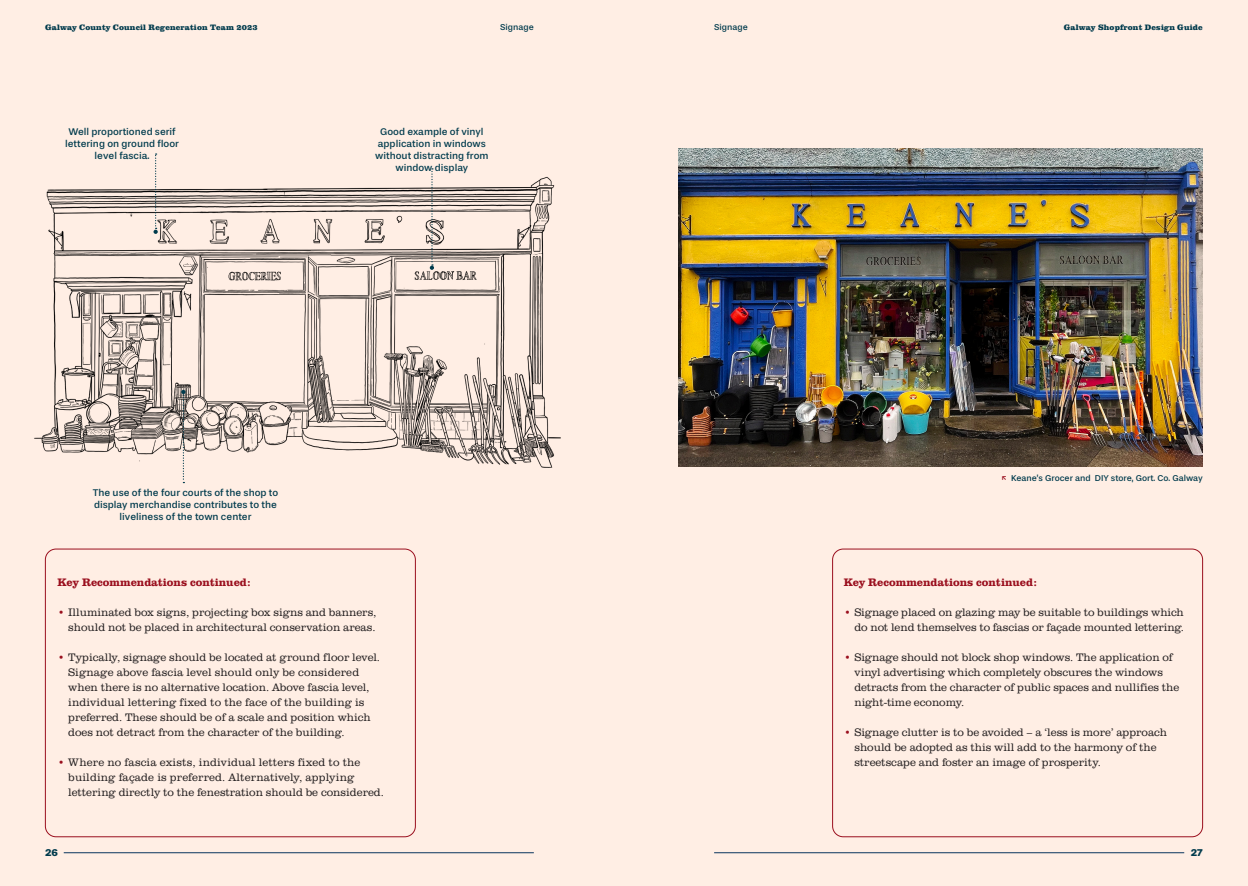
<style>
.page{position:relative;width:1248px;height:886px;background:#fff}
.page>*{position:absolute;margin:0;border:0;box-sizing:border-box;transform-origin:0 0}
.body_serif{font:300 11.25px/15px "Clarendon URW";color:#231f20}
.body_serif-2{font:700 11.25px "Clarendon URW";color:#9a0f1e}
.margin{font:10px/12px "Stevie Sans";color:#003b4d;text-align:center}
.t1{font:900 10px "Stevie Sans";color:#003b4d}
.margin-2{font:8.75px "Stevie Sans";color:#003b4d}
.t2{font:700 expanded 8.12px "Clarendon URW";letter-spacing:.02em;color:#003b4d}
.s1{color:#9a0f1e}
</style>
<div class="page">
<div style="left:0;top:0;width:1247px;height:886px;background:#ffeee4"></div>
<hr style="left:714px;top:852px;width:470px;height:1px;background:#0a355e">
<hr style="left:64px;top:852px;width:470px;height:1px;background:#0a355e">
<img style="left:678px;top:148px;width:524px;height:318px">
<img style="left:34px;top:176px;width:527px;height:308px">
<svg style="left:153px;top:153px;width:5px;height:81px"></svg>
<svg style="left:181px;top:390px;width:4px;height:93px"></svg>
<svg style="left:430px;top:168px;width:4px;height:102px"></svg>
<div style="left:832px;top:549px;width:370px;height:288px;border:1px solid #9a0f1e;border-radius:11px"></div>
<div style="left:45px;top:549px;width:370px;height:288px;border:1px solid #9a0f1e;border-radius:11px"></div>
<p class="margin-2" style="left:500px;top:22px;width:35px">Signage</p>
<p class="margin-2" style="left:714px;top:22px;width:35px">Signage</p>
<p class="t2" style="left:45px;top:21px;width:214px">Galway County Council Regeneration Team 2023</p>
<p class="t2" style="left:1063px;top:21px;width:141px">Galway Shopfront Design Guide</p>
<p class="margin" style="left:65px;top:126px;width:115px">Well proportioned serif lettering on ground floor level fascia.</p>
<p class="margin" style="left:375px;top:126px;width:115px">Good example of vinyl application in windows without distracting from window display</p>
<p class="margin" style="left:93px;top:486px;width:187px">The use of the four courts of the shop to display merchandise contributes to the liveliness of the town center</p>
<p class="body_serif-2" style="left:58px;top:573px;width:194px">Key Recommendations continued:</p>
<p class="body_serif" style="left:58px;top:604px;width:320px;text-align:right"><span class="s1">•</span> Illuminated box signs, projecting box signs and banners, should not be placed in architectural conservation areas.</p>
<p class="body_serif" style="left:68px;top:649px;width:313px;text-indent:-11px"><span class="s1">•</span> Typically, signage should be located at ground floor level.<br>Signage above fascia level should only be considered when there is no alternative location. Above fascia level, individual lettering fixed to the face of the building is preferred. These should be of a scale and position which does not detract from the character of the building.</p>
<p class="body_serif" style="left:68px;top:754px;width:317px;text-indent:-11px"><span class="s1">•</span> Where no fascia exists, individual letters fixed to the building façade is preferred. Alternatively, applying lettering directly to the fenestration should be considered.</p>
<p class="margin-2" style="left:1001px;top:472px;width:202px"><span class="s1">\_</span> Keane’s Grocer and DIY store, Gort. Co. Galway</p>
<p class="body_serif-2" style="left:843px;top:573px;width:194px">Key Recommendations continued:</p>
<p class="body_serif" style="left:843px;top:604px;width:342px;text-align:right"><span class="s1">•</span> Signage placed on glazing may be suitable to buildings which do not lend themselves to fascias or façade mounted lettering.</p>
<p class="body_serif" style="left:854px;top:649px;width:326px;text-indent:-11px"><span class="s1">•</span> Signage should not block shop windows. The application of vinyl advertising which completely obscures the windows detracts from the character of public spaces and nullifies the night-time economy.</p>
<p class="body_serif" style="left:854px;top:724px;width:314px;text-indent:-11px"><span class="s1">•</span> Signage clutter is to be avoided – a ‘less is more’ approach should be adopted as this will add to the harmony of the streetscape and foster an image of prosperity.</p>
<p class="t1" style="left:45px;top:846px;width:15px">26</p>
<p class="t1" style="left:1190px;top:846px;width:14px">27</p>
</div>
